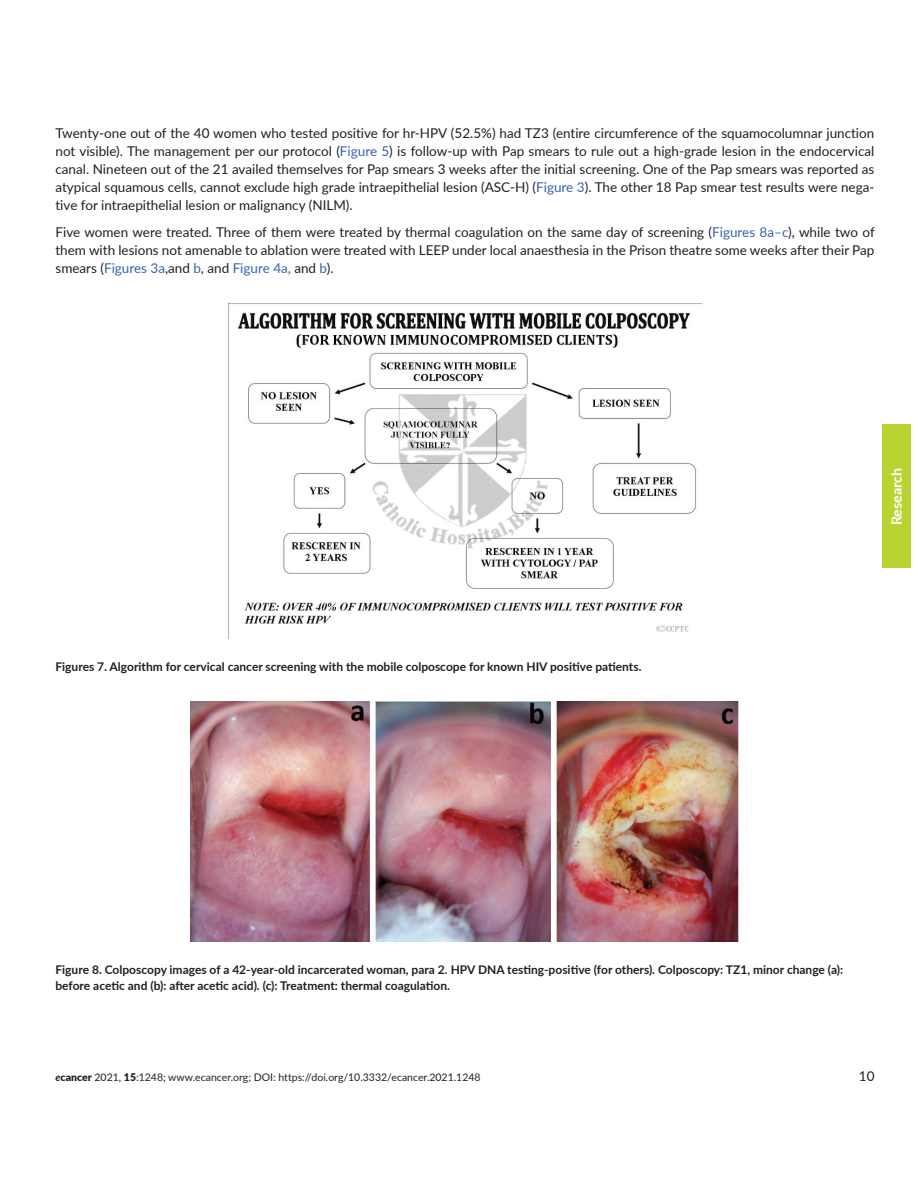
<style>
.page{position:relative;width:918px;height:1188px;background:#fff}
.page>*{position:absolute;margin:0;border:0;box-sizing:border-box;transform-origin:0 0}
.t1{font:700 14.25px "Lato";color:#fff}
.t2{font:13.5px/18px "Lato";color:#231f20;text-align:justify}
.t3{font:700 12px/16.5px "Lato";color:#231f20}
.t4{font:10.5px "Lato";color:#231f20}
.s1{color:#3862ae}
.s2{font-weight:700;font-style:italic}
.s3{font-weight:900}
</style>
<div class="page">
<div style="left:882px;top:425px;width:29px;height:143px;background:#b8d432"></div>
<img style="left:228px;top:304px;width:469px;height:335px">
<img style="left:190px;top:701px;width:549px;height:240px">
<p class="t2" style="left:55px;top:124px;width:820px">Twenty-one out of the 40 women who tested positive for hr-HPV (52.5%) had TZ3 (entire circumference of the squamocolumnar junction not visible). The management per our protocol (<span class="s1">Figure 5</span>) is follow-up with Pap smears to rule out a high-grade lesion in the endocervical canal. Nineteen out of the 21 availed themselves for Pap smears 3 weeks after the initial screening. One of the Pap smears was reported as atypical squamous cells, cannot exclude high grade intraepithelial lesion (ASC-H) (<span class="s1">Figure 3</span>). The other 18 Pap smear test results were nega&shy;tive for intraepithelial lesion or malignancy (NILM).</p>
<p class="t2" style="left:55px;top:223px;width:821px">Five women were treated. Three of them were treated by thermal coagulation on the same day of screening (<span class="s1">Figures 8a–c</span>), while two of them with lesions not amenable to ablation were treated with LEEP under local anaesthesia in the Prison theatre some weeks after their Pap smears (<span class="s1">Figures 3a</span>,and <span class="s1">b</span>, and <span class="s1">Figure 4a,</span> and <span class="s1">b</span>).</p>
<p class="t3" style="left:56px;top:658px;width:588px">Figures 7. Algorithm for cervical cancer screening with the mobile colposcope for known HIV positive patients.</p>
<p class="t1" style="left:886px;top:525px;width:59px;rotate:-90deg">Research</p>
<p class="t3" style="left:56px;top:961px;width:789px">Figure 8. Colposcopy images of a 42-year-old incarcerated woman, para 2. HPV DNA testing-positive (for others). Colposcopy: TZ1, minor change (a): before acetic and (b): after acetic acid). (c): Treatment: thermal coagulation.</p>
<p class="t4" style="left:56px;top:1070px;width:427px"><span class="s2">e</span><span class="s3">cancer</span> 2021, <span class="s3">15</span>:1248; www.ecancer.org; DOI: https://doi.org/10.3332/ecancer.2021.1248</p>
<p class="t2" style="left:859px;top:1067px;width:17px">10</p>
</div>
